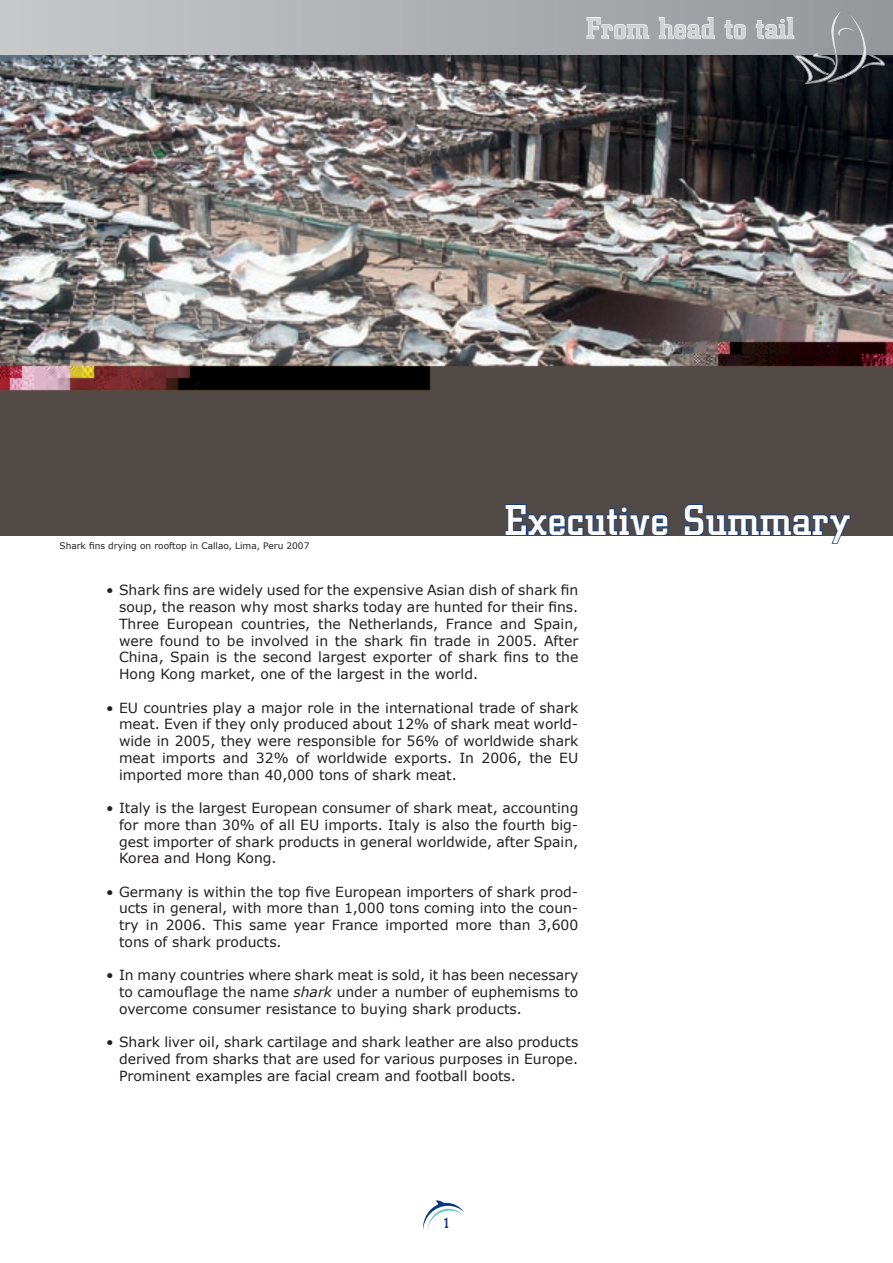
<style>
.page{position:relative;width:893px;height:1263px;background:#fff}
.page>*{position:absolute;margin:0;border:0;box-sizing:border-box;transform-origin:0 0}
.t1{font:500 45px "City D";color:#fff}
.t2{font:500 31.5px "City D";color:#d1d2d4}
.t3{font:13.95px/16.8px "Verdana";color:#231f20;text-align:justify}
.t4{font:9px "Verdana";color:#231f20}
.s1{font-size:13.8px}
.s2{font-style:italic}
</style>
<div class="page">
<div style="left:0;top:0;width:893px;height:56px;background:linear-gradient(to right,#c7c8cb,#94969a)"></div>
<svg style="left:586px;top:17px;width:63px;height:22px"></svg>
<svg style="left:659px;top:17px;width:56px;height:22px"></svg>
<svg style="left:724px;top:20px;width:22px;height:19px"></svg>
<svg style="left:423px;top:1200px;width:41px;height:30px"></svg>
<img style="left:0;top:56px;width:893px;height:479px">
<svg style="left:504px;top:503px;width:165px;height:33px;background:#3e4556"></svg>
<svg style="left:683px;top:503px;width:168px;height:41px"></svg>
<svg style="left:755px;top:7px;width:130px;height:77px;background:#737679"></svg>
<p class="t4" style="left:60px;top:540px;width:251px">Shark fins drying on rooftop in Callao, Lima, Peru 2007</p>
<h2 class="t2" style="left:586px;top:12px;width:210px">From head to tail</h2>
<h1 class="t1" style="left:505px;top:496px;width:347px">Executive Summary</h1>
<p class="t3" style="left:119px;top:582px;width:461px;text-indent:-13px"><span class="s1">•</span> Shark fins are widely used for the expensive Asian dish of shark fin soup, the reason why most sharks today are hunted for their fins.<br>Three European countries, the Netherlands, France and Spain, were found to be involved in the shark fin trade in 2005. After China, Spain is the second largest exporter of shark fins to the Hong Kong market, one of the largest in the world.</p>
<p class="t3" style="left:119px;top:699px;width:461px;text-indent:-13px"><span class="s1">•</span> EU countries play a major role in the international trade of shark meat. Even if they only produced about 12% of shark meat world&shy;wide in 2005, they were responsible for 56% of worldwide shark meat imports and 32% of worldwide exports. In 2006, the EU imported more than 40,000 tons of shark meat.</p>
<p class="t3" style="left:119px;top:800px;width:461px;text-indent:-13px"><span class="s1">•</span> Italy is the largest European consumer of shark meat, accounting for more than 30% of all EU imports. Italy is also the fourth big&shy;gest importer of shark products in general worldwide, after Spain, Korea and Hong Kong.</p>
<p class="t3" style="left:119px;top:883px;width:461px;text-indent:-13px"><span class="s1">•</span> Germany is within the top five European importers of shark prod&shy;ucts in general, with more than 1,000 tons coming into the coun&shy;try in 2006. This same year France imported more than 3,600 tons of shark products.</p>
<p class="t3" style="left:119px;top:967px;width:461px;text-indent:-13px"><span class="s1">•</span> In many countries where shark meat is sold, it has been necessary to camouflage the name <span class="s2">shark</span> under a number of euphemisms to overcome consumer resistance to buying shark products.</p>
<p class="t3" style="left:119px;top:1034px;width:461px;text-indent:-13px"><span class="s1">•</span> Shark liver oil, shark cartilage and shark leather are also products derived from sharks that are used for various purposes in Europe.<br>Prominent examples are facial cream and football boots.</p>
</div>
